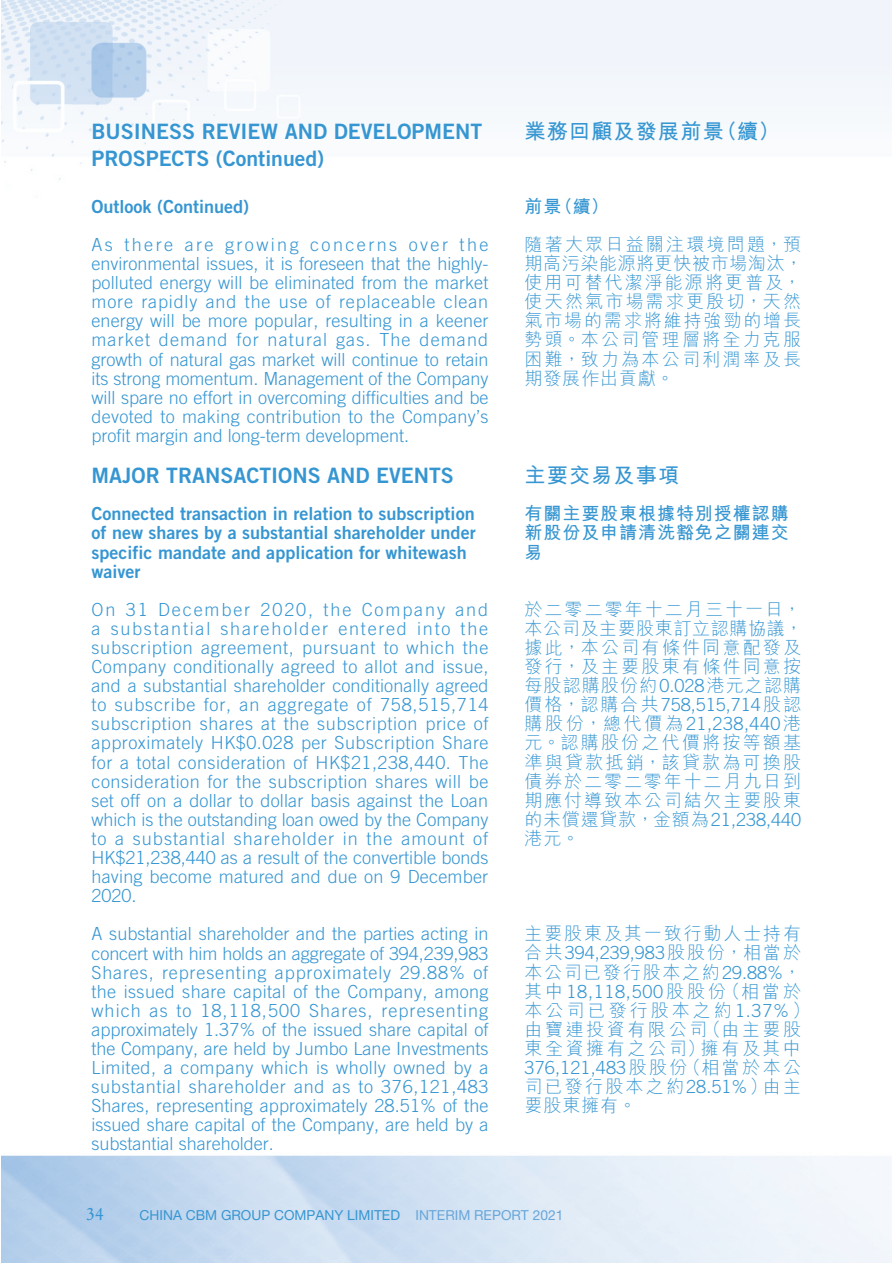
<style>
.page{position:relative;width:893px;height:1263px;background:#fff}
.page>*{position:absolute;margin:0;border:0;box-sizing:border-box;transform-origin:0 0}
.t1{font:21.15px/26.5px "Trade Gothic LT Std Bd 2";color:#3696d2}
.t2{font:21.15px "M Hei HK Bold E Ten B5 H";letter-spacing:.05em;color:#3696d2}
.t3{font:300 18px/19px "Trade Gothic LT Std";color:#3696d2;text-align:justify}
.t4{font:18px/19px "M Hei HK Light E Ten B5 H";letter-spacing:.105em;color:#3696d2;text-align:justify}
.t5{font:18px/19px "Trade Gothic LT Std Bd 2";color:#3696d2}
.t6{font:18px/19px "M Hei HK Light E Ten B5 H";letter-spacing:.14em;color:#3696d2}
.t7{font:18px/19px "M Hei HK Bold E Ten B5 H";letter-spacing:.05em;color:#3696d2;text-align:justify}
.t8{font:18px "Stempel Garamond LT Std";color:#3696d2}
.t9{font:13.8px "Helvetica Neue LT Std";color:#3696d2}
.s1{font-family:"Trade Gothic LT Std";font-weight:300}
.s2{font-family:"M Hei HK Light E Ten B5 H";font-weight:400}
.s3{color:#67a6da}
</style>
<div class="page">
<img style="left:1px;top:0;width:890px;height:1263px">
<p class="t1" style="left:91px;top:120px;width:392px">BUSINESS REVIEW AND DEVELOPMENT<br>PROSPECTS (Continued)</p>
<p class="t5" style="left:91px;top:198px;width:159px">Outlook (Continued)</p>
<p class="t3" style="left:91px;top:237px;width:399px">As there are growing concerns over the environmental issues, it is foreseen that the highly&shy;polluted energy will be eliminated from the market more rapidly and the use of replaceable clean energy will be more popular, resulting in a keener market demand for natural gas. The demand growth of natural gas market will continue to retain its strong momentum. Management of the Company will spare no effort in overcoming difficulties and be devoted to making contribution to the Company’s profit margin and long-term development.</p>
<p class="t1" style="left:91px;top:464px;width:364px">MAJOR TRANSACTIONS AND EVENTS</p>
<p class="t5" style="left:91px;top:506px;width:386px">Connected transaction in relation to subscription of new shares by a substantial shareholder under specific mandate and application for whitewash waiver</p>
<p class="t3" style="left:91px;top:601px;width:399px">On 31 December 2020, the Company and a substantial shareholder entered into the subscription agreement, pursuant to which the Company conditionally agreed to allot and issue, and a substantial shareholder conditionally agreed to subscribe for, an aggregate of 758,515,714 subscription shares at the subscription price of approximately HK$0.028 per Subscription Share for a total consideration of HK$21,238,440. The consideration for the subscription shares will be set off on a dollar to dollar basis against the Loan which is the outstanding loan owed by the Company to a substantial shareholder in the amount of HK$21,238,440 as a result of the convertible bonds having become matured and due on 9 December 2020.</p>
<p class="t3" style="left:91px;top:926px;width:399px">A substantial shareholder and the parties acting in concert with him holds an aggregate of 394,239,983<br>Shares, representing approximately 29.88% of the issued share capital of the Company, among which as to 18,118,500 Shares, representing approximately 1.37% of the issued share capital of the Company, are held by Jumbo Lane Investments Limited, a company which is wholly owned by a substantial shareholder and as to 376,121,483<br>Shares, representing approximately 28.51% of the issued share capital of the Company, are held by a substantial shareholder.</p>
<p class="t2" style="left:524px;top:123px;width:257px">業務回顧及發展前景（續）</p>
<p class="t7" style="left:524px;top:199px;width:86px">前景（續）</p>
<p class="t4" style="left:524px;top:237px;width:280px">隨著大眾日益關注環境問題，預期高污染能源將更快被市場淘汰，使用可替代潔淨能源將更普及，使天然氣市場需求更殷切，天然氣市場的需求將維持強勁的增長勢頭。本公司管理層將全力克服困難，致力為本公司利潤率及長期發展作出貢獻。</p>
<p class="t2" style="left:524px;top:467px;width:156px">主要交易及事項</p>
<p class="t7" style="left:524px;top:506px;width:266px">有關主要股東根據特別授權認購新股份及申請清洗豁免之關連交易</p>
<p class="t4" style="left:524px;top:602px;width:280px">於二零二零年十二月三十一日，本公司及主要股東訂立認購協議，據此，本公司有條件同意配發及發行，及主要股東有條件同意按每股認購股份約<span class="s1">0.028</span>港元之認購</p>
<p class="t3" style="left:524px;top:697px;width:278px"><span class="s2">價格，認購合共</span>758,515,714<span class="s2">股認購股份，總代價為</span>21,238,440<span class="s2">港</span></p>
<p class="t4" style="left:524px;top:736px;width:278px">元。認購股份之代價將按等額基準與貸款抵銷，該貸款為可換股債券於二零二零年十二月九日到期應付導致本公司結欠主要股東的未償還貸款，金額為<span class="s1">21,238,440</span>港元。</p>
<p class="t4" style="left:524px;top:927px;width:278px">主要股東及其一致行動人士持有</p>
<p class="t3" style="left:524px;top:945px;width:278px"><span class="s2">合共</span>394,239,983<span class="s2">股股份，相當於</span></p>
<p class="t4" style="left:524px;top:965px;width:278px">本公司已發行股本之約<span class="s1">29.88%</span>，</p>
<p class="t3" style="left:524px;top:983px;width:278px"><span class="s2">其中</span>18,118,500<span class="s2">股股份（相當於</span></p>
<p class="t6" style="left:524px;top:1003px;width:287px">本公司已發行股本之約<span class="s1">1.37%</span>）由寶連投資有限公司（由主要股東全資擁有之公司）擁有及其中</p>
<p class="t3" style="left:524px;top:1060px;width:278px">376,121,483<span class="s2">股股份（相當於本公</span></p>
<p class="t4" style="left:524px;top:1079px;width:278px">司已發行股本之約<span class="s1">28.51%</span>）由主要股東擁有。</p>
<p class="t8" style="left:86px;top:1203px;width:20px">34</p>
<p class="t9" style="left:140px;top:1207px;width:425px">CHINA CBM GROUP COMPANY LIMITED <span class="s3">INTERIM REPORT 2021</span></p>
</div>
